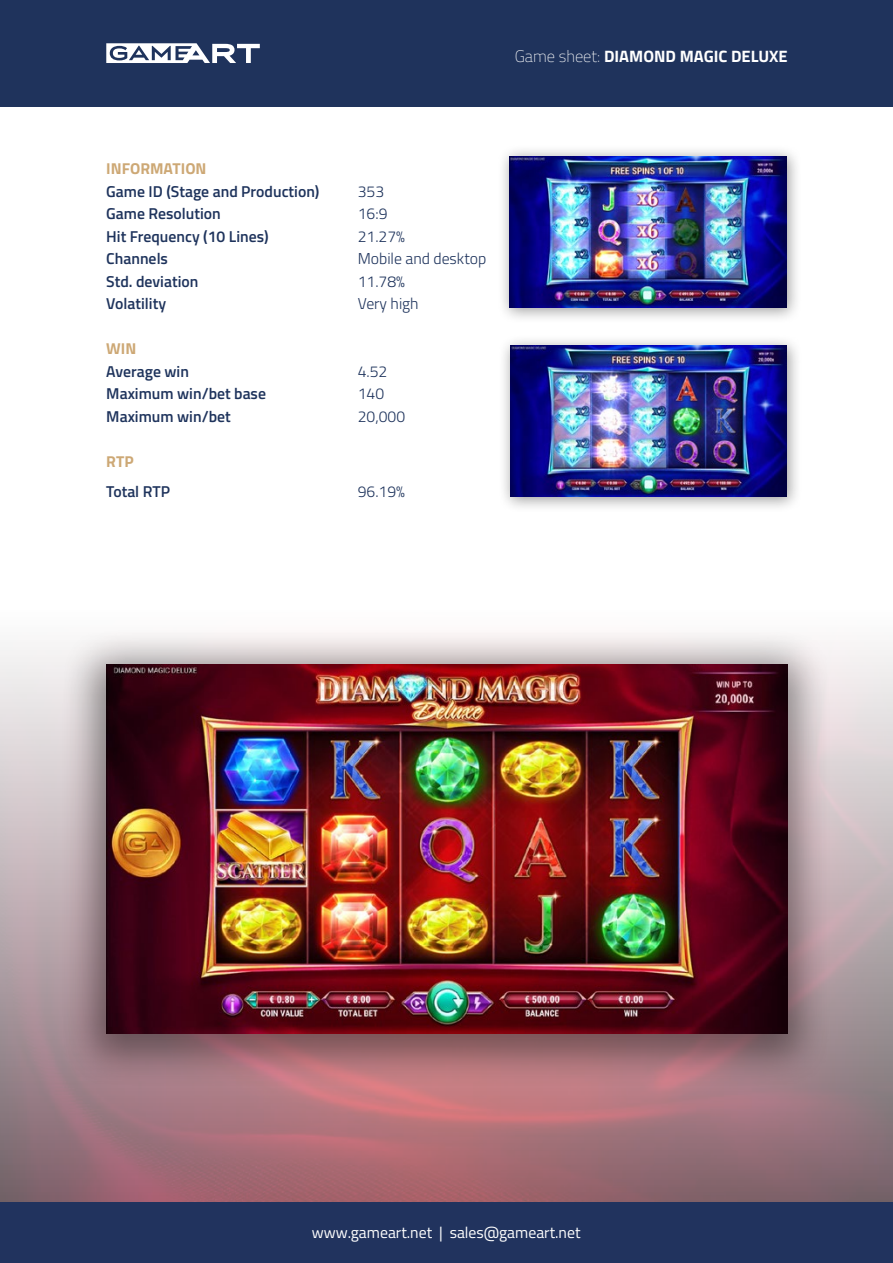
<style>
.page{position:relative;width:893px;height:1263px;background:#fff}
.page>*{position:absolute;margin:0;border:0;box-sizing:border-box;transform-origin:0 0}
.t1{font:700 16.5px "Titillium Web";color:#fff}
.t2{font:600 15.75px/22.5px "Titillium Web";color:#1e335c}
.t3{font:300 15.75px/22.5px "Titillium Web";color:#1e335c}
.t4{font:15.75px "Titillium Web";color:#fff}
.t5{font:700 15.75px "Titillium Web";color:#cda875}
.s1{font-weight:200}
</style>
<div class="page">
<img style="left:0;top:647px;width:893px;height:555px">
<div style="left:0;top:0;width:893px;height:106px;background:#1f335c"></div>
<svg style="left:106px;top:43px;width:154px;height:20px"></svg>
<div style="left:0;top:1202px;width:893px;height:61px;background:#21335e"></div>
<div style="left:498px;top:145px;width:304px;height:179px;background:#000;opacity:.4"></div>
<img style="left:509px;top:156px;width:278px;height:152px">
<div style="left:498px;top:334px;width:304px;height:179px;background:#000;opacity:.4"></div>
<img style="left:510px;top:346px;width:277px;height:151px">
<div style="left:60px;top:628px;width:773px;height:460px;background:#000;opacity:.43"></div>
<img style="left:107px;top:665px;width:680px;height:369px">
<p class="t1" style="left:515px;top:43px;width:275px"><span class="s1">Game sheet:</span> DIAMOND MAGIC DELUXE</p>
<p class="t5" style="left:106px;top:157px;width:102px">INFORMATION</p>
<p class="t2" style="left:106px;top:179px;width:215px">Game ID (Stage and Production)<br>Game Resolution<br>Hit Frequency (10 Lines)<br>Channels<br>Std. deviation<br>Volatility</p>
<p class="t5" style="left:106px;top:337px;width:32px">WIN</p>
<p class="t2" style="left:106px;top:359px;width:161px">Average win<br>Maximum win/bet base<br>Maximum win/bet</p>
<p class="t5" style="left:106px;top:449px;width:29px">RTP</p>
<p class="t2" style="left:106px;top:479px;width:65px">Total RTP</p>
<p class="t3" style="left:358px;top:179px;width:130px">353<br>16:9<br>21.27%<br>Mobile and desktop<br>11.78%<br>Very high</p>
<p class="t3" style="left:358px;top:359px;width:49px">4.52<br>140<br>20,000</p>
<p class="t3" style="left:358px;top:479px;width:49px">96.19%</p>
<p class="t4" style="left:312px;top:1221px;width:270px">www.gameart.net | sales@gameart.net</p>
</div>
